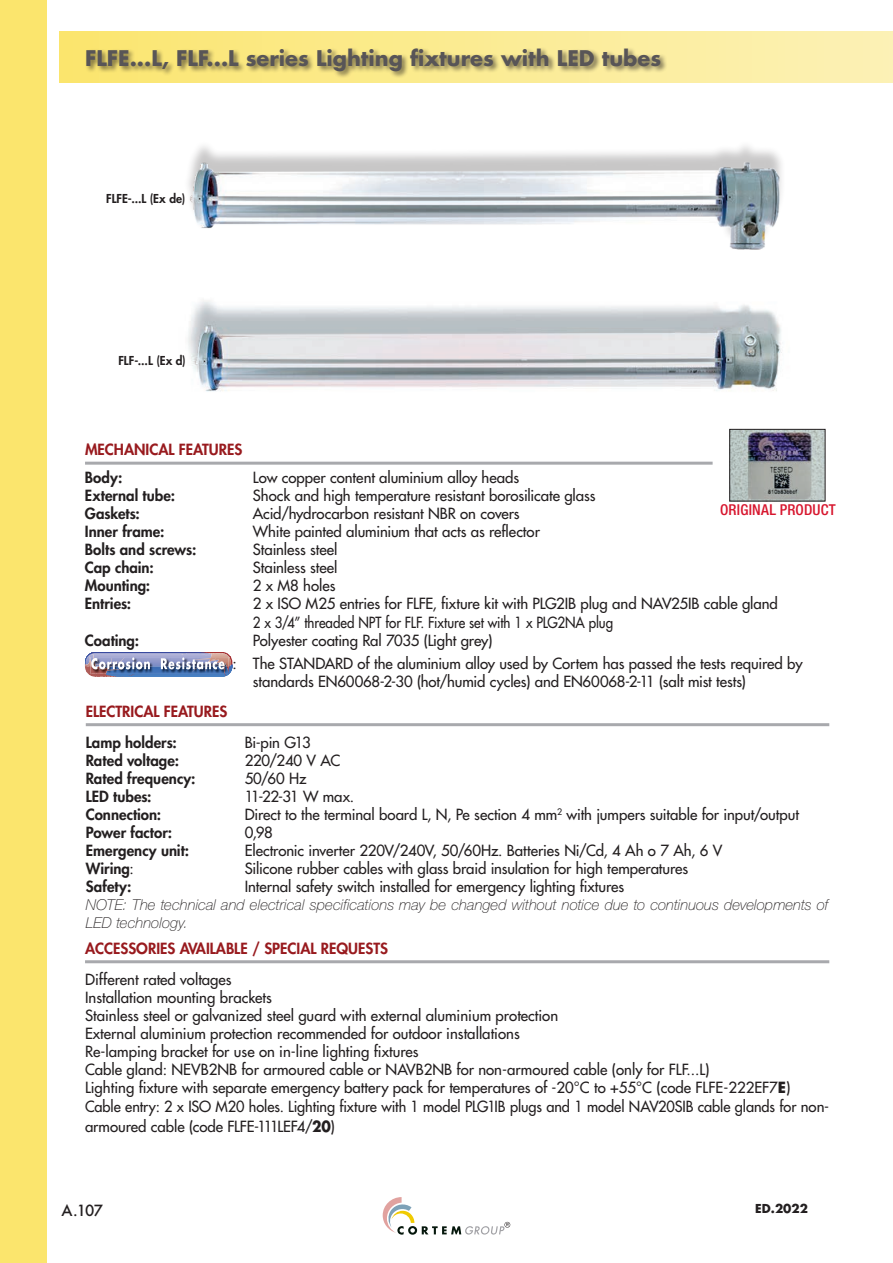
<style>
.page{position:relative;width:893px;height:1263px;background:#fff}
.page>*{position:absolute;margin:0;border:0;box-sizing:border-box;transform-origin:0 0}
.ITA_titolo_pagina{font:700 21px "Futura";color:#585557}
.ITA_testo_10pt{font:15px/19.5px "Futura";color:#231f20}
.ITA_testo_10pt-2{font:800 15px "Futura";color:#231f20}
.ITA_testo_10pt-3{font:italic 100 15px/18px "Helvetica Neue LT Pro";letter-spacing:.005em;color:#231f20}
.ITA_testo_10pt_heavy{font:800 15px "Futura";color:#981a1e}
.ITA_testo_10pt-4{font:15px "Futura";color:#231f20;scale:.89 1}
.ES_titolo_pagina{font:500 condensed 15px "Helvetica Neue LT Pro";letter-spacing:.015em;color:#d7162e}
.t1{font:500 15px "Futura";color:#231f20}
.t2{font:800 12px "Futura";letter-spacing:.005em;color:#231f20}
.t3{font:700 12px "Futura";color:#231f20}
.s1{font-weight:400}
.s2{font-weight:700}
</style>
<div class="page">
<img style="left:188px;top:146px;width:594px;height:104px">
<img style="left:188px;top:300px;width:622px;height:129px">
<div style="left:0;top:0;width:47px;height:1263px;background:#fbe56d"></div>
<svg style="left:383px;top:1197px;width:127px;height:38px"></svg>
<div style="left:60px;top:31px;width:833px;height:51px;background:linear-gradient(to right,#fbe56f,#fcf1b6)"></div>
<div style="left:85px;top:47px;width:583px;height:32px;background:#231f20;opacity:.6"></div>
<hr style="left:85px;top:462px;width:628px;height:3px;background:#a8a9ad">
<img style="left:731px;top:431px;width:92px;height:68px">
<div style="left:729px;top:429px;width:96px;height:72px;border:1px solid #231f20"></div>
<hr style="left:85px;top:960px;width:744px;height:3px;background:#a8a9ad">
<hr style="left:86px;top:723px;width:743px;height:3px;background:#a8a9ad">
<hr style="left:85px;top:676px;width:147px;height:1px;background:#4680c2">
<hr style="left:85px;top:675px;width:147px;height:1px;background:#477ec1">
<hr style="left:85px;top:674px;width:147px;height:1px;background:#477bbf">
<hr style="left:85px;top:673px;width:147px;height:1px;background:#477abe">
<hr style="left:85px;top:672px;width:147px;height:1px;background:#4477bc">
<hr style="left:85px;top:671px;width:147px;height:1px;background:#4175bb">
<hr style="left:85px;top:670px;width:147px;height:1px;background:#3e72b9">
<hr style="left:85px;top:669px;width:147px;height:1px;background:#3d70b7">
<hr style="left:85px;top:668px;width:147px;height:1px;background:#426eb6">
<hr style="left:85px;top:667px;width:147px;height:1px;background:#406cb5">
<hr style="left:85px;top:666px;width:147px;height:1px;background:#3f6ab3">
<hr style="left:85px;top:665px;width:147px;height:1px;background:#3d68b2">
<hr style="left:85px;top:664px;width:147px;height:1px;background:#3c65b0">
<hr style="left:85px;top:663px;width:147px;height:1px;background:#3c63ae">
<hr style="left:85px;top:662px;width:147px;height:1px;background:#3c61ad">
<hr style="left:85px;top:661px;width:147px;height:1px;background:#3d5fab">
<hr style="left:85px;top:660px;width:147px;height:1px;background:#395caa">
<hr style="left:85px;top:659px;width:147px;height:1px;background:#3a5aa8">
<hr style="left:85px;top:658px;width:147px;height:1px;background:#3a58a6">
<hr style="left:85px;top:657px;width:147px;height:1px;background:#3b56a5">
<hr style="left:85px;top:656px;width:147px;height:1px;background:#3b53a3">
<hr style="left:85px;top:655px;width:147px;height:1px;background:#3a50a2">
<hr style="left:85px;top:654px;width:147px;height:1px;background:#384ea1">
<hr style="left:85px;top:653px;width:147px;height:1px;background:#394ba0">
<hr style="left:85px;top:652px;width:147px;height:1px;background:#394a9f">
<img style="left:86px;top:653px;width:5px;height:13px">
<img style="left:91px;top:669px;width:137px;height:5px">
<svg style="left:91px;top:652px;width:142px;height:17px;background:#a6a6c2"></svg>
<p class="ITA_titolo_pagina" style="left:85px;top:44px;width:578px">FLFE...L, FLF...L series Lighting fixtures with LED tubes</p>
<p class="t2" style="left:106px;top:190px;width:81px">FLFE-...L (Ex de)</p>
<p class="t2" style="left:118px;top:352px;width:69px">FLF-...L (Ex d)</p>
<p class="ITA_testo_10pt_heavy" style="left:85px;top:440px;width:159px">MECHANICAL FEATURES</p>
<p class="ITA_testo_10pt-2" style="left:85px;top:467px;width:39px">Body:</p>
<p class="ITA_testo_10pt" style="left:253px;top:468px;width:268px">Low copper content aluminium alloy heads</p>
<p class="ITA_testo_10pt-2" style="left:85px;top:485px;width:92px">External tube:</p>
<p class="ITA_testo_10pt" style="left:253px;top:486px;width:344px">Shock and high temperature resistant borosilicate glass</p>
<p class="ITA_testo_10pt-2" style="left:85px;top:503px;width:57px">Gaskets:</p>
<p class="ITA_testo_10pt" style="left:253px;top:504px;width:268px">Acid/hydrocarbon resistant NBR on covers</p>
<p class="ITA_testo_10pt-2" style="left:85px;top:521px;width:81px">Inner frame:</p>
<p class="ITA_testo_10pt" style="left:253px;top:522px;width:288px">White painted aluminium that acts as reflector</p>
<p class="ITA_testo_10pt-2" style="left:85px;top:539px;width:113px">Bolts and screws:</p>
<p class="ITA_testo_10pt" style="left:253px;top:540px;width:86px">Stainless steel</p>
<p class="ITA_testo_10pt-2" style="left:85px;top:557px;width:70px">Cap chain:</p>
<p class="ITA_testo_10pt" style="left:253px;top:558px;width:86px">Stainless steel</p>
<p class="ITA_testo_10pt-2" style="left:85px;top:575px;width:67px">Mounting:</p>
<p class="ITA_testo_10pt" style="left:253px;top:576px;width:84px">2 x M8 holes</p>
<p class="ITA_testo_10pt-2" style="left:85px;top:593px;width:48px">Entries:</p>
<p class="ITA_testo_10pt" style="left:253px;top:594px;width:526px">2 x ISO M25 entries for FLFE, fixture kit with PLG2IB plug and NAV25IB cable gland</p>
<p class="ITA_testo_10pt-4" style="left:253px;top:613px;width:406px">2 x 3/4” threaded NPT for FLF. Fixture set with 1 x PLG2NA plug</p>
<p class="ITA_testo_10pt-2" style="left:85px;top:631px;width:56px">Coating:</p>
<p class="ITA_testo_10pt" style="left:253px;top:631px;width:241px">Polyester coating Ral 7035 (Light grey)</p>
<p class="ITA_testo_10pt" style="left:232px;top:654px;width:572px">: The STANDARD of the aluminium alloy used by Cortem has passed the tests required by</p>
<p class="ITA_testo_10pt" style="left:253px;top:672px;width:494px">standards EN60068-2-30 (hot/humid cycles) and EN60068-2-11 (salt mist tests)</p>
<p class="ES_titolo_pagina" style="left:720px;top:501px;width:117px">ORIGINAL PRODUCT</p>
<p class="ITA_testo_10pt_heavy" style="left:86px;top:701px;width:143px">ELECTRICAL FEATURES</p>
<p class="ITA_testo_10pt-2" style="left:86px;top:732px;width:93px">Lamp holders:</p>
<p class="ITA_testo_10pt" style="left:245px;top:732px;width:67px">Bi-pin G13</p>
<p class="ITA_testo_10pt-2" style="left:86px;top:750px;width:95px">Rated voltage:</p>
<p class="ITA_testo_10pt" style="left:245px;top:750px;width:97px">220/240 V AC</p>
<p class="ITA_testo_10pt-2" style="left:86px;top:768px;width:111px">Rated frequency:</p>
<p class="ITA_testo_10pt" style="left:245px;top:768px;width:63px">50/60 Hz</p>
<p class="ITA_testo_10pt-2" style="left:86px;top:786px;width:67px">LED tubes:</p>
<p class="ITA_testo_10pt" style="left:245px;top:786px;width:111px">11-22-31 W max.</p>
<p class="ITA_testo_10pt-2" style="left:86px;top:804px;width:77px">Connection:</p>
<p class="ITA_testo_10pt" style="left:245px;top:804px;width:556px">Direct to the terminal board L, N, Pe section 4 mm<sup>2</sup> with jumpers suitable for input/output</p>
<p class="ITA_testo_10pt-2" style="left:86px;top:822px;width:88px">Power factor:</p>
<p class="ITA_testo_10pt" style="left:245px;top:822px;width:30px">0,98</p>
<p class="ITA_testo_10pt-2" style="left:86px;top:840px;width:105px">Emergency unit:</p>
<p class="ITA_testo_10pt" style="left:245px;top:840px;width:479px">Electronic inverter 220V/240V, 50/60Hz. Batteries Ni/Cd, 4 Ah o 7 Ah, 6 V</p>
<p class="ITA_testo_10pt-2" style="left:86px;top:858px;width:49px">Wiring<span class="s1">:</span></p>
<p class="ITA_testo_10pt" style="left:245px;top:858px;width:445px">Silicone rubber cables with glass braid insulation for high temperatures</p>
<p class="ITA_testo_10pt-2" style="left:86px;top:876px;width:47px">Safety:</p>
<p class="ITA_testo_10pt" style="left:245px;top:876px;width:381px">Internal safety switch installed for emergency lighting fixtures</p>
<p class="ITA_testo_10pt-3" style="left:86px;top:895px;width:744px">NOTE: The technical and electrical specifications may be changed without notice due to continuous developments of<br>LED technology.</p>
<p class="ITA_testo_10pt_heavy" style="left:85px;top:938px;width:305px">ACCESSORIES AVAILABLE / SPECIAL REQUESTS</p>
<p class="ITA_testo_10pt" style="left:85px;top:969px;width:148px">Different rated voltages</p>
<p class="ITA_testo_10pt" style="left:85px;top:987px;width:188px">Installation mounting brackets</p>
<p class="ITA_testo_10pt" style="left:85px;top:1005px;width:475px">Stainless steel or galvanized steel guard with external aluminium protection</p>
<p class="ITA_testo_10pt" style="left:85px;top:1023px;width:436px">External aluminium protection recommended for outdoor installations</p>
<p class="ITA_testo_10pt" style="left:85px;top:1041px;width:335px">Re-lamping bracket for use on in-line lighting fixtures</p>
<p class="ITA_testo_10pt" style="left:85px;top:1059px;width:626px">Cable gland: NEVB2NB for armoured cable or NAVB2NB for non-armoured cable (only for FLF...L)</p>
<p class="ITA_testo_10pt" style="left:85px;top:1077px;width:707px">Lighting fixture with separate emergency battery pack for temperatures of -20°C to +55°C (code FLFE-222EF7<span class="s2">E</span>)</p>
<p class="ITA_testo_10pt" style="left:85px;top:1097px;width:746px">Cable entry: 2 x ISO M20 holes. Lighting fixture with 1 model PLG1IB plugs and 1 model NAV20SIB cable glands for non&shy;armoured cable (code FLFE-111LEF4/<span class="s2">20</span>)</p>
<p class="t1" style="left:62px;top:1200px;width:43px">A.107</p>
<p class="t3" style="left:755px;top:1200px;width:54px">ED.2022</p>
</div>
